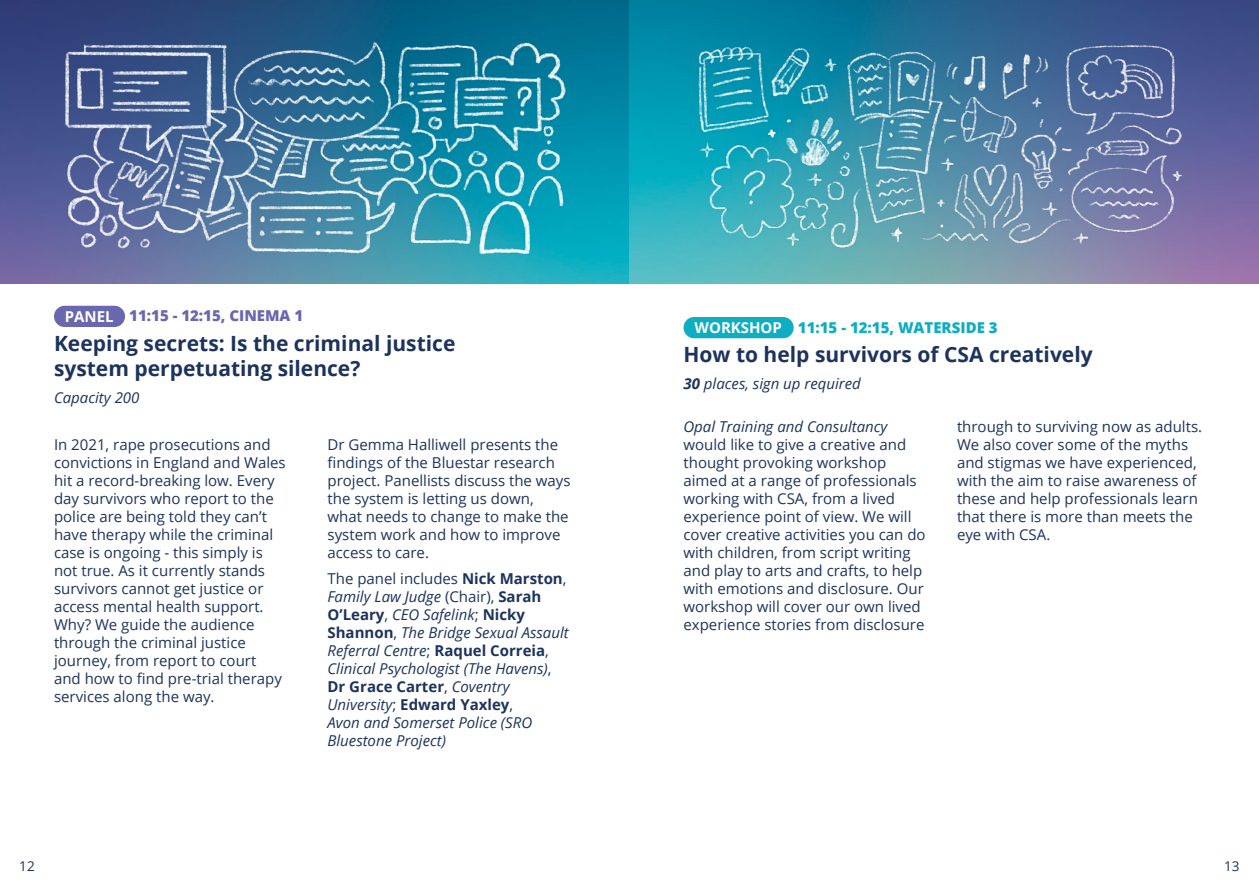
<style>
.page{position:relative;width:1259px;height:893px;background:#fff}
.page>*{position:absolute;margin:0;border:0;box-sizing:border-box;transform-origin:0 0}
.t1{font:700 21px/25.2px "Open Sans";color:#1d335d}
.t2{font:15px/18px "Open Sans";color:#1d335d}
.t3{font:italic 15px/18px "Open Sans";color:#1d335d}
.t4{font:800 15px "Open Sans";color:#0eadc0}
.t5{font:800 15px "Open Sans";color:#6967ad}
.t6{font:700 15px "Open Sans";color:#fff}
.t7{font:13.5px "Open Sans";color:#1d335d}
.s1{font-style:normal}
.s2{font-weight:700;font-style:normal}
.s3{font-weight:700}
</style>
<div class="page">
<div style="left:54px;top:306px;width:71px;height:21px;background:#6967ad;border-radius:11px"></div>
<img style="left:0;top:0;width:1259px;height:283px">
<img style="left:52px;top:34px;width:516px;height:228px">
<div style="left:683px;top:317px;width:110px;height:21px;background:#0eadc0;border-radius:11px"></div>
<img style="left:683px;top:32px;width:516px;height:228px">
<p class="t5" style="left:129px;top:305px;width:175px">11:15 - 12:15, CINEMA 1</p>
<h1 class="t1" style="left:54px;top:330px;width:403px">Keeping secrets: Is the criminal justice system perpetuating silence?</h1>
<p class="t3" style="left:54px;top:388px;width:87px">Capacity 200</p>
<p class="t6" style="left:65px;top:306px;width:50px">PANEL</p>
<p class="t2" style="left:54px;top:435px;width:233px">In 2021, rape prosecutions and convictions in England and Wales hit a record-breaking low. Every day survivors who report to the police are being told they can’t have therapy while the criminal case is ongoing - this simply is not true. As it currently stands survivors cannot get justice or access mental health support.<br>Why? We guide the audience through the criminal justice journey, from report to court and how to find pre-trial therapy services along the way.</p>
<p class="t2" style="left:327px;top:435px;width:245px">Dr Gemma Halliwell presents the findings of the Bluestar research project. Panellists discuss the ways the system is letting us down, what needs to change to make the system work and how to improve access to care.</p>
<p class="t3" style="left:327px;top:569px;width:243px"><span class="s1">The panel includes</span> <span class="s2">Nick Marston</span><span class="s1">,<br></span>Family Law Judge <span class="s1">(Chair),</span> <span class="s2">Sarah<br>O’Leary</span><span class="s1">,</span> CEO Safelink<span class="s1">;</span> <span class="s2">Nicky<br>Shannon</span><span class="s1">,</span> The Bridge Sexual Assault<br>Referral Centre<span class="s1">;</span> <span class="s2">Raquel Correia</span><span class="s1">,<br></span>Clinical Psychologist (The Havens)<span class="s1">,<br></span><span class="s2">Dr Grace Carter</span><span class="s1">,</span> Coventry<br>University<span class="s1">;</span> <span class="s2">Edward Yaxley</span><span class="s1">,<br></span>Avon and Somerset Police (SRO<br>Bluestone Project)</p>
<p class="t4" style="left:798px;top:316px;width:201px">11:15 - 12:15, WATERSIDE 3</p>
<h1 class="t1" style="left:683px;top:341px;width:411px">How to help survivors of CSA creatively</h1>
<p class="t3" style="left:683px;top:374px;width:179px"><span class="s3">30</span> places, sign up required</p>
<p class="t6" style="left:694px;top:317px;width:89px">WORKSHOP</p>
<p class="t3" style="left:683px;top:417px;width:205px">Opal Training and Consultancy</p>
<p class="t2" style="left:683px;top:435px;width:244px">would like to give a creative and thought provoking workshop aimed at a range of professionals working with CSA, from a lived experience point of view. We will cover creative activities you can do with children, from script writing and play to arts and crafts, to help with emotions and disclosure. Our workshop will cover our own lived experience stories from disclosure</p>
<p class="t2" style="left:957px;top:417px;width:247px">through to surviving now as adults.<br>We also cover some of the myths and stigmas we have experienced, with the aim to raise awareness of these and help professionals learn that there is more than meets the eye with CSA.</p>
<p class="t7" style="left:19px;top:857px;width:17px">12</p>
<p class="t7" style="left:1224px;top:857px;width:17px">13</p>
</div>
